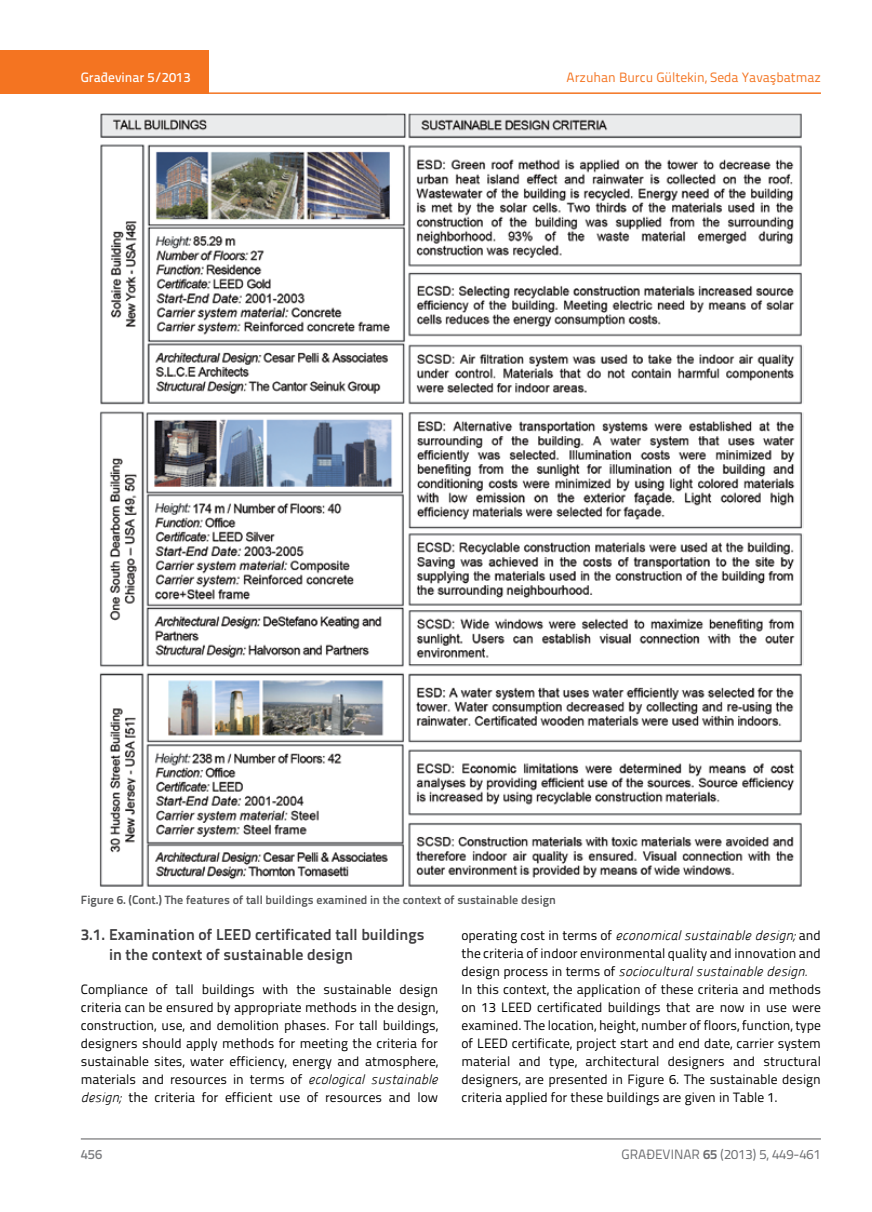
<style>
.page{position:relative;width:872px;height:1212px;background:#fff}
.page>*{position:absolute;margin:0;border:0;box-sizing:border-box;transform-origin:0 0}
.t1{font:700 15.75px/19.5px "Titillium Text 22 L";color:#414042}
.t2{font:13.5px/18px "Titillium Text 22 L";color:#000;text-align:justify}
.t3{font:italic 13.5px "Panefresco 250 wt";color:#000}
.t4{font:13.5px "Titillium Text 22 L";color:#f47421}
.t5{font:13.5px "Titillium Text 22 L";color:#6d6e71}
.t6{font:500 13.5px "Titillium Text 22 L";color:#fff}
.t7{font:500 13.5px "Titillium Text 22 L";color:#797a7d}
.t8{font:700 12px "Titillium Text 22 L";color:#58595b}
.s1{font-family:"Panefresco 250 wt";font-style:italic}
.s2{font-family:"Titillium Text 22 L";font-style:normal}
.s3{font-weight:700}
</style>
<div class="page">
<div style="left:0;top:50px;width:208px;height:44px;background:#f47421"></div>
<hr style="left:0;top:92px;width:821px;height:2px;background:#f47421">
<hr style="left:81px;top:1139px;width:740px;height:1px;background:#58595b">
<img style="left:99px;top:113px;width:704px;height:774px">
<p class="t6" style="left:81px;top:67px;width:111px">Građevinar 5/2013</p>
<p class="t4" style="left:566px;top:68px;width:256px">Arzuhan Burcu Gültekin, Seda Yavaşbatmaz</p>
<p class="t8" style="left:81px;top:891px;width:477px">Figure 6. (Cont.) The features of tall buildings examined in the context of sustainable design</p>
<p class="t1" style="left:109px;top:924px;width:317px;text-indent:-28px">3.1. Examination of LEED certificated tall buildings in the context of sustainable design</p>
<p class="t2" style="left:81px;top:980px;width:359px">Compliance of tall buildings with the sustainable design criteria can be ensured by appropriate methods in the design, construction, use, and demolition phases. For tall buildings, designers should apply methods for meeting the criteria for sustainable sites, water efficiency, energy and atmosphere, materials and resources in terms of <span class="s1">ecological sustainable design;</span> the criteria for efficient use of resources and low</p>
<p class="t3" style="left:461px;top:925px;width:361px"><span class="s2">operating cost in terms of</span> economical sustainable design; <span class="s2">and</span></p>
<p class="t2" style="left:461px;top:944px;width:361px">the criteria of indoor environmental quality and innovation and</p>
<p class="t3" style="left:461px;top:961px;width:348px"><span class="s2">design process in terms of</span> sociocultural sustainable design.</p>
<p class="t2" style="left:461px;top:980px;width:361px">In this context, the application of these criteria and methods on 13 LEED certificated buildings that are now in use were examined. The location, height, number of floors, function, type of LEED certificate, project start and end date, carrier system material and type, architectural designers and structural designers, are presented in Figure 6. The sustainable design criteria applied for these buildings are given in Table 1.</p>
<p class="t7" style="left:81px;top:1144px;width:23px">456</p>
<p class="t5" style="left:621px;top:1144px;width:201px">GRAĐEVINAR <span class="s3">65</span> (2013) 5, 449-461</p>
</div>
